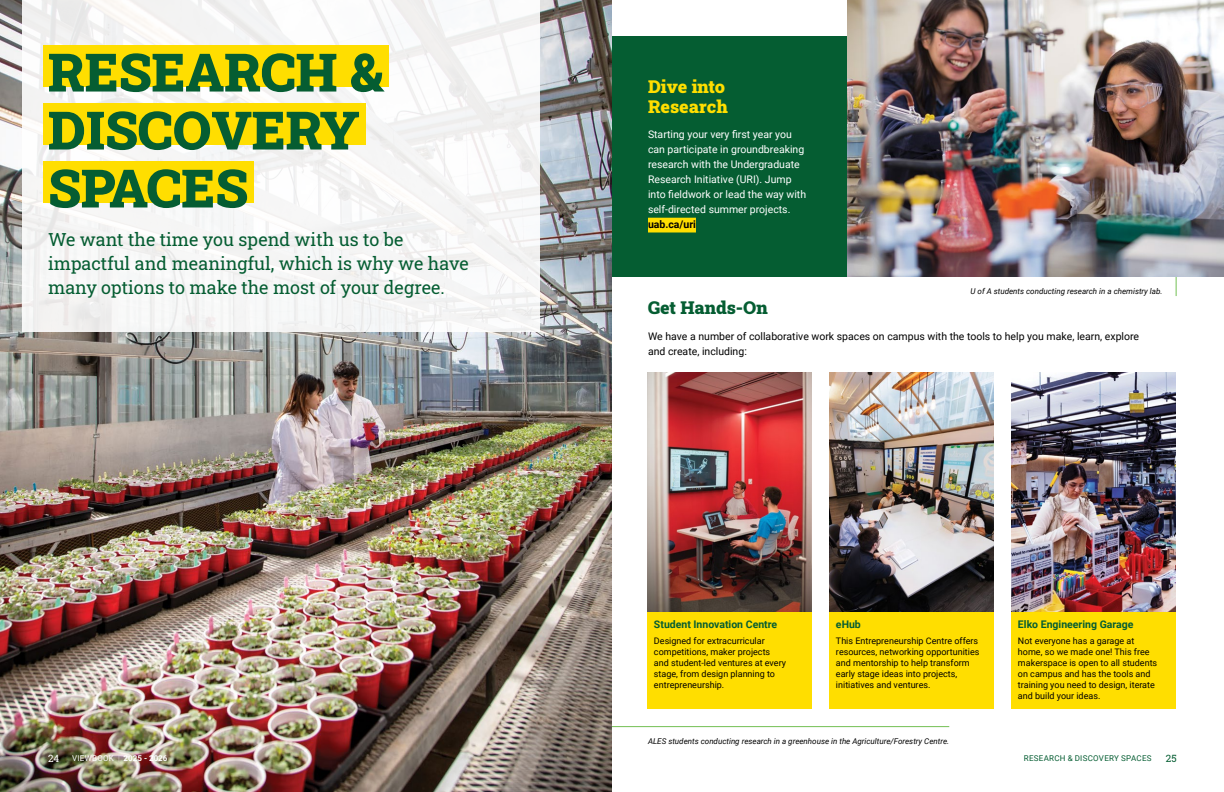
<style>
.page{position:relative;width:1224px;height:792px;background:#fff}
.page>*{position:absolute;margin:0;border:0;box-sizing:border-box;transform-origin:0 0}
.t1{font:900 53px/58px "Roboto Slab";color:#055d32}
.t2{font:18px/24px "Roboto Slab";color:#055d32}
.t3{font:900 18px/20px "Roboto Slab";color:#ffde00}
.t4{font:900 18px "Roboto Slab";color:#055d32}
.t5{font:10.5px/15px "Roboto";color:#fff}
.t6{font:10.5px/15px "Roboto";color:#000}
.t7{font:700 10.5px "Roboto";color:#055d32}
.t8{font:700 10.5px "Roboto";color:#000}
.t9{font:10px "Roboto Slab";color:#fff}
.t10{font:10px "Roboto Slab";color:#055d32}
.t11{font:9px/11px "Roboto";color:#000}
.t12{font:italic 8px "Roboto";color:#000}
.t13{font:8px "Roboto";letter-spacing:.035em;color:#055d32}
.t14{font:700 8px "Roboto";color:#fff}
.s1{font-weight:400}
.s2{font-weight:100}
</style>
<div class="page">
<hr style="left:598px;top:726px;width:351px;height:1px;background:#73c054">
<hr style="left:1176px;top:265px;width:1px;height:31px;background:#73c054">
<img style="left:0;top:0;width:612px;height:792px">
<div style="left:22px;top:0;width:518px;height:331px;background:#f6f6f6"></div>
<div style="left:612px;top:36px;width:410px;height:240px;background:#055d32"></div>
<div style="left:44px;top:45px;width:345px;height:41px;background:#ffde00"></div>
<div style="left:44px;top:103px;width:322px;height:41px;background:#ffde00"></div>
<div style="left:44px;top:161px;width:210px;height:41px;background:#ffde00"></div>
<img style="left:1012px;top:372px;width:164px;height:241px">
<img style="left:830px;top:372px;width:164px;height:241px">
<img style="left:648px;top:372px;width:164px;height:241px">
<div style="left:648px;top:613px;width:164px;height:96px;background:#ffde00"></div>
<div style="left:830px;top:613px;width:164px;height:96px;background:#ffde00"></div>
<div style="left:1012px;top:613px;width:164px;height:96px;background:#ffde00"></div>
<div style="left:648px;top:218px;width:48px;height:15px;background:#ffde00"></div>
<img style="left:848px;top:0;width:376px;height:276px">
<h1 class="t1" style="left:48px;top:42px;width:337px">RESEARCH &amp;<br>DISCOVERY<br>SPACES</h1>
<h2 class="t2" style="left:48px;top:227px;width:422px">We want the time you spend with us to be impactful and meaningful, which is why we have many options to make the most of your degree.</h2>
<h2 class="t3" style="left:648px;top:76px;width:81px">Dive into<br>Research</h2>
<p class="t5" style="left:648px;top:126px;width:160px">Starting your very first year you can participate in groundbreaking research with the Undergraduate Research Initiative (URI). Jump into fieldwork or lead the way with self-directed summer projects.</p>
<p class="t8" style="left:648px;top:217px;width:49px">uab.ca/uri</p>
<p class="t12" style="left:971px;top:285px;width:194px">U of A students conducting research in a chemistry lab.</p>
<h2 class="t4" style="left:648px;top:295px;width:121px">Get Hands-On</h2>
<p class="t6" style="left:648px;top:328px;width:493px">We have a number of collaborative work spaces on campus with the tools to help you make, learn, explore and create, including:</p>
<p class="t7" style="left:654px;top:617px;width:125px">Student Innovation Centre</p>
<p class="t11" style="left:654px;top:635px;width:134px">Designed for extracurricular competitions, maker projects and student-led ventures at every stage, from design planning to entrepreneurship.</p>
<p class="t7" style="left:836px;top:617px;width:26px">eHub</p>
<p class="t11" style="left:836px;top:635px;width:145px">This Entrepreneurship Centre offers resources, networking opportunities and mentorship to help transform early stage ideas into projects, initiatives and ventures.</p>
<p class="t12" style="left:648px;top:736px;width:303px">ALES students conducting research in a greenhouse in the Agriculture/Forestry Centre.</p>
<p class="t7" style="left:1018px;top:617px;width:117px">Elko Engineering Garage</p>
<p class="t11" style="left:1018px;top:635px;width:141px">Not everyone has a garage at home, so we made one! This free makerspace is open to all students on campus and has the tools and training you need to design, iterate and build your ideas.</p>
<p class="t9" style="left:48px;top:752px;width:13px">24</p>
<p class="t14" style="left:72px;top:753px;width:97px"><span class="s1">VIEWBOOK</span> <span class="s2">|</span> 2025 - 2026</p>
<p class="t13" style="left:1024px;top:753px;width:129px">RESEARCH &amp; DISCOVERY SPACES</p>
<p class="t10" style="left:1166px;top:752px;width:12px">25</p>
</div>
